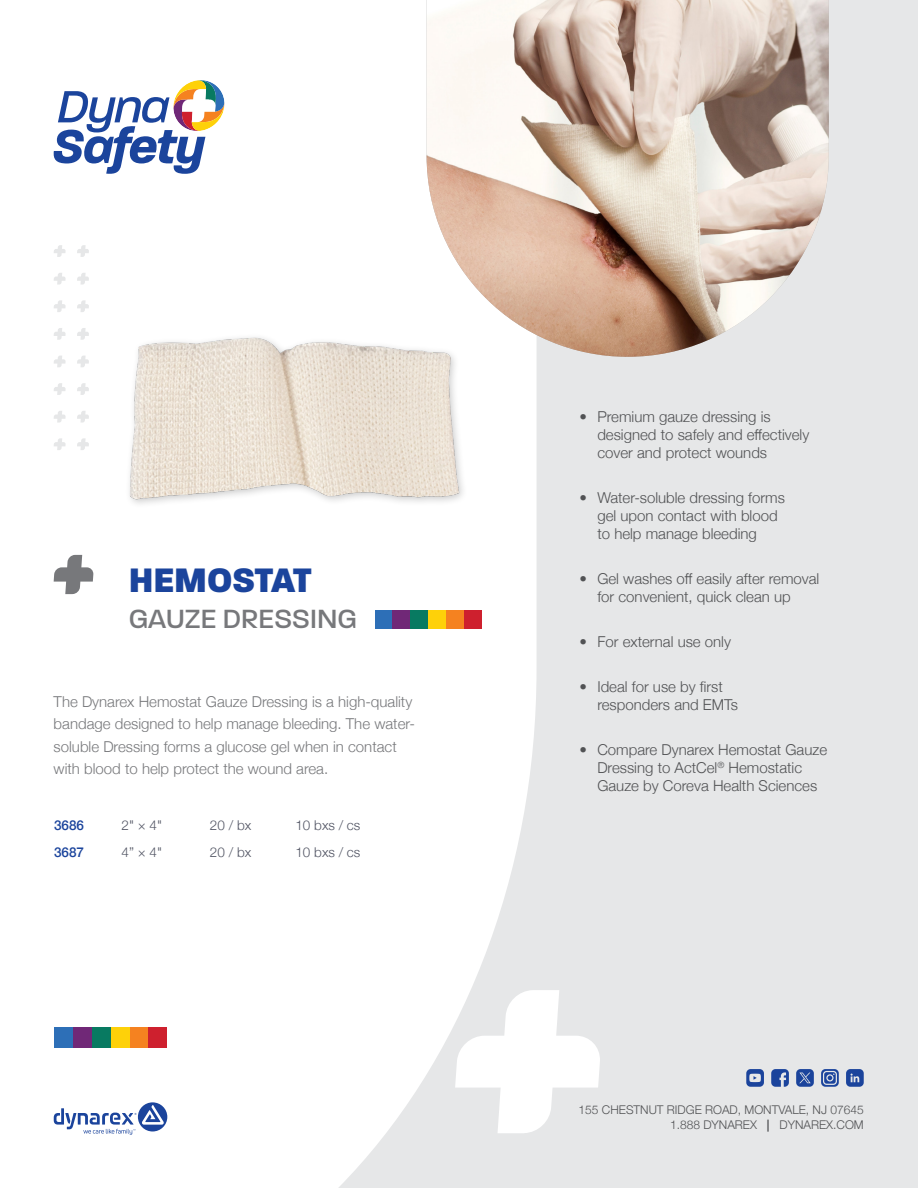
<style>
.page{position:relative;width:918px;height:1188px;background:#e6e7e8}
.page>*{position:absolute;margin:0;border:0;box-sizing:border-box;transform-origin:0 0}
.t1{font:800 36.75px "Paralucent";color:#1b449c}
.t2{font:500 28.5px "Paralucent";color:#77787b}
.t3{font:300 15px/18px "Helvetica Neue";color:#515254}
.t4{font:300 15px/22.5px "Helvetica Neue";color:#77787b}
.t5{font:300 13.5px "Helvetica Neue";color:#525564}
.t6{font:500 13.5px "Helvetica Neue";color:#1b449c}
.t7{font:300 12px/14.4px "Helvetica Neue";color:#515254;text-align:right}
.s1{font-weight:500}
</style>
<div class="page">
<div style="left:0;top:0;width:537px;height:1188px;background:#fff"></div>
<svg style="left:77px;top:411px;width:12px;height:12px"></svg>
<svg style="left:54px;top:411px;width:12px;height:12px"></svg>
<svg style="left:77px;top:300px;width:12px;height:12px"></svg>
<svg style="left:54px;top:300px;width:12px;height:12px"></svg>
<svg style="left:77px;top:356px;width:12px;height:11px"></svg>
<svg style="left:54px;top:356px;width:12px;height:11px"></svg>
<svg style="left:77px;top:245px;width:12px;height:12px"></svg>
<svg style="left:54px;top:245px;width:12px;height:12px"></svg>
<svg style="left:77px;top:438px;width:12px;height:12px"></svg>
<svg style="left:54px;top:438px;width:12px;height:12px"></svg>
<svg style="left:77px;top:328px;width:12px;height:12px"></svg>
<svg style="left:54px;top:328px;width:12px;height:12px"></svg>
<svg style="left:77px;top:383px;width:12px;height:12px"></svg>
<svg style="left:54px;top:383px;width:12px;height:12px"></svg>
<svg style="left:77px;top:273px;width:12px;height:12px"></svg>
<svg style="left:54px;top:273px;width:12px;height:12px"></svg>
<img style="left:427px;top:0;width:402px;height:357px">
<svg style="left:53px;top:80px;width:172px;height:95px;background:#b8c0d4"></svg>
<div style="left:54px;top:1027px;width:19px;height:20px;background:#2d6fb7"></div>
<div style="left:73px;top:1027px;width:19px;height:20px;background:#702877"></div>
<div style="left:92px;top:1027px;width:19px;height:20px;background:#087a61"></div>
<div style="left:111px;top:1027px;width:19px;height:20px;background:#fed109"></div>
<div style="left:130px;top:1027px;width:19px;height:20px;background:#f58220"></div>
<div style="left:149px;top:1027px;width:18px;height:20px;background:#ce202e"></div>
<svg style="left:455px;top:990px;width:145px;height:143px"></svg>
<svg style="left:771px;top:1069px;width:18px;height:18px"></svg>
<svg style="left:821px;top:1069px;width:18px;height:18px"></svg>
<svg style="left:796px;top:1069px;width:18px;height:18px"></svg>
<svg style="left:746px;top:1069px;width:18px;height:18px"></svg>
<svg style="left:846px;top:1069px;width:18px;height:18px"></svg>
<svg style="left:54px;top:1102px;width:113px;height:33px;background:#bcc8e1"></svg>
<svg style="left:54px;top:555px;width:39px;height:39px;background:#b1b2b4"></svg>
<div style="left:375px;top:610px;width:17px;height:18px;background:#2d6fb7"></div>
<div style="left:392px;top:610px;width:18px;height:18px;background:#702877"></div>
<div style="left:410px;top:610px;width:18px;height:18px;background:#087a61"></div>
<div style="left:428px;top:610px;width:18px;height:18px;background:#fed109"></div>
<div style="left:446px;top:610px;width:18px;height:18px;background:#f58220"></div>
<div style="left:464px;top:610px;width:18px;height:18px;background:#ce202e"></div>
<img style="left:95px;top:290px;width:391px;height:259px">
<h1 class="t1" style="left:129px;top:558px;width:185px">HEMOSTAT</h1>
<h2 class="t2" style="left:129px;top:602px;width:230px">GAUZE DRESSING</h2>
<p class="t4" style="left:54px;top:689px;width:363px">The Dynarex Hemostat Gauze Dressing is a high-quality bandage designed to help manage bleeding. The water&shy;soluble Dressing forms a glucose gel when in contact with blood to help protect the wound area.</p>
<p class="t6" style="left:54px;top:814px;width:32px">3686</p>
<p class="t5" style="left:122px;top:814px;width:42px">2" × 4"</p>
<p class="t5" style="left:210px;top:814px;width:43px">20 / bx</p>
<p class="t5" style="left:295px;top:814px;width:67px">10 bxs / cs</p>
<p class="t6" style="left:54px;top:841px;width:32px">3687</p>
<p class="t5" style="left:122px;top:841px;width:42px">4” × 4"</p>
<p class="t5" style="left:210px;top:841px;width:43px">20 / bx</p>
<p class="t5" style="left:295px;top:841px;width:67px">10 bxs / cs</p>
<p class="t3" style="left:597px;top:406px;width:213px;text-indent:-18px">• Premium gauze dressing is designed to safely and effectively cover and protect wounds</p>
<p class="t3" style="left:597px;top:487px;width:189px;text-indent:-18px">• Water-soluble dressing forms gel upon contact with blood to help manage bleeding</p>
<p class="t3" style="left:597px;top:568px;width:224px;text-indent:-18px">• Gel washes off easily after removal for convenient, quick clean up</p>
<p class="t3" style="left:579px;top:631px;width:153px">• For external use only</p>
<p class="t3" style="left:597px;top:676px;width:142px;text-indent:-18px">• Ideal for use by first responders and EMTs</p>
<p class="t3" style="left:579px;top:739px;width:249px;text-align:center">• Compare Dynarex Hemostat Gauze<br>Dressing to ActCel<sup>®</sup> Hemostatic<br>Gauze by Coreva Health Sciences</p>
<p class="t7" style="left:579px;top:1102px;width:287px">155 CHESTNUT RIDGE ROAD, MONTVALE, NJ 07645<br>1.888 DYNAREX <span class="s1">|</span> DYNAREX.COM</p>
</div>
